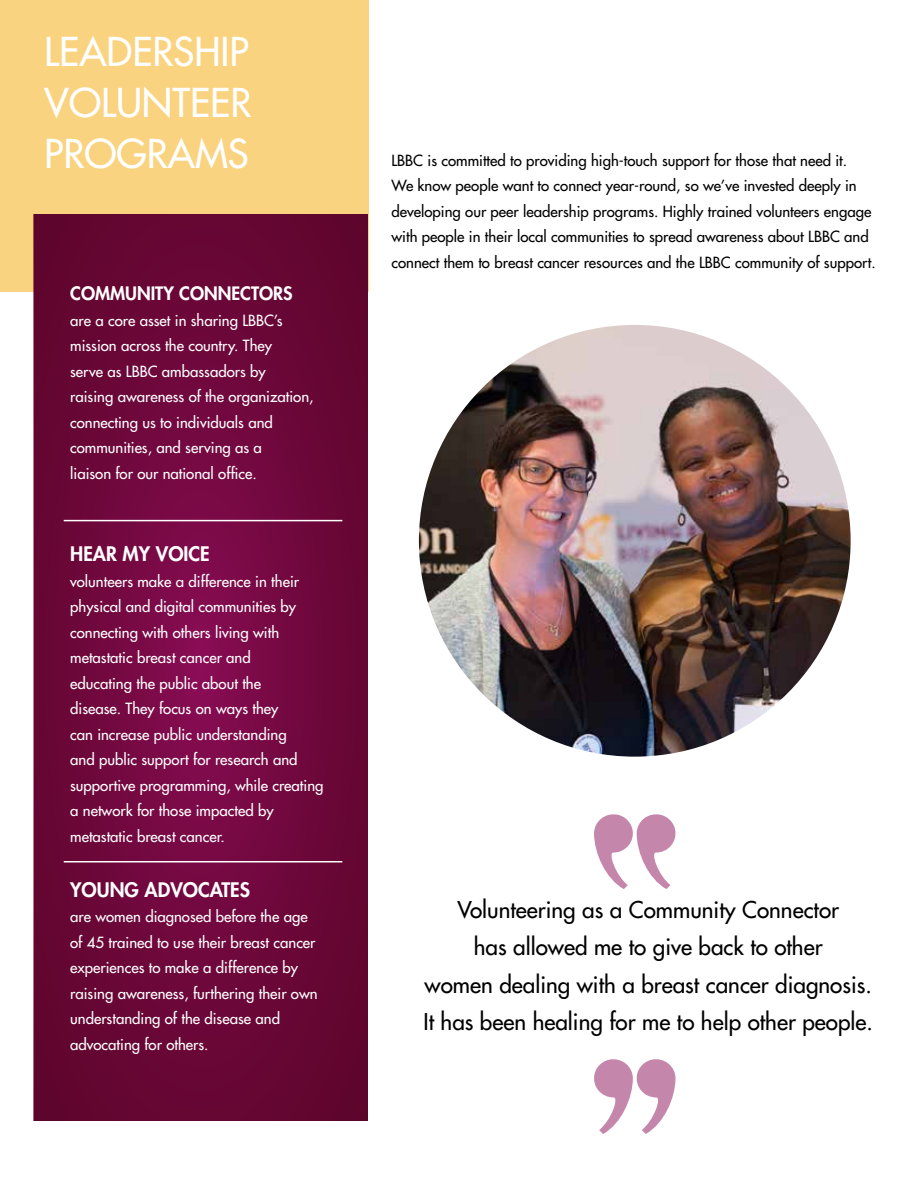
<style>
.page{position:relative;width:918px;height:1188px;background:#fff}
.page>*{position:absolute;margin:0;border:0;box-sizing:border-box;transform-origin:0 0}
.t1{font:500 38.7px/51px "Futura Std";color:#fff;text-align:justify}
.t2{font:500 22.5px/37.5px "Futura Std";color:#000;text-align:center}
.t3{font:800 19.5px "Futura Std";color:#fff}
.t4{font:800 18px "Futura Std";color:#fff}
.t5{font:500 15px/25.5px "Futura Std";color:#fff}
.t6{font:500 15px/25.5px "Futura Std";color:#000}
</style>
<div class="page">
<div style="left:0;top:0;width:368px;height:292px;background:#fad380"></div>
<svg style="left:33px;top:214px;width:334px;height:907px;background:#6d083a"></svg>
<hr style="left:64px;top:520px;width:278px;height:1px;background:#fff">
<hr style="left:64px;top:861px;width:278px;height:1px;background:#fff">
<img style="left:417px;top:323px;width:435px;height:435px;border-radius:217px">
<svg style="left:594px;top:1059px;width:81px;height:75px"></svg>
<svg style="left:594px;top:814px;width:82px;height:75px"></svg>
<h1 class="t1" style="left:44px;top:27px;width:209px">LEADERSHIP VOLUNTEER PROGRAMS</h1>
<p class="t4" style="left:70px;top:282px;width:224px">COMMUNITY CONNECTORS</p>
<p class="t5" style="left:70px;top:308px;width:245px">are a core asset in sharing LBBC’s mission across the country. They<br>serve as LBBC ambassadors by<br>raising awareness of the organization, connecting us to individuals and communities, and serving as a<br>liaison for our national office.</p>
<p class="t6" style="left:392px;top:148px;width:486px">LBBC is committed to providing high-touch support for those that need it.<br>We know people want to connect year-round, so we’ve invested deeply in developing our peer leadership programs. Highly trained volunteers engage with people in their local communities to spread awareness about LBBC and connect them to breast cancer resources and the LBBC community of support.</p>
<h3 class="t3" style="left:70px;top:542px;width:141px">HEAR MY VOICE</h3>
<p class="t5" style="left:70px;top:568px;width:255px">volunteers make a difference in their physical and digital communities by connecting with others living with metastatic breast cancer and<br>educating the public about the<br>disease. They focus on ways they<br>can increase public understanding<br>and public support for research and supportive programming, while creating a network for those impacted by metastatic breast cancer.</p>
<h3 class="t3" style="left:70px;top:877px;width:181px">YOUNG ADVOCATES</h3>
<p class="t5" style="left:70px;top:904px;width:249px">are women diagnosed before the age of 45 trained to use their breast cancer experiences to make a difference by raising awareness, furthering their own understanding of the disease and advocating for others.</p>
<h2 class="t2" style="left:423px;top:891px;width:451px">Volunteering as a Community Connector<br>has allowed me to give back to other<br>women dealing with a breast cancer diagnosis.<br>It has been healing for me to help other people.</h2>
</div>
